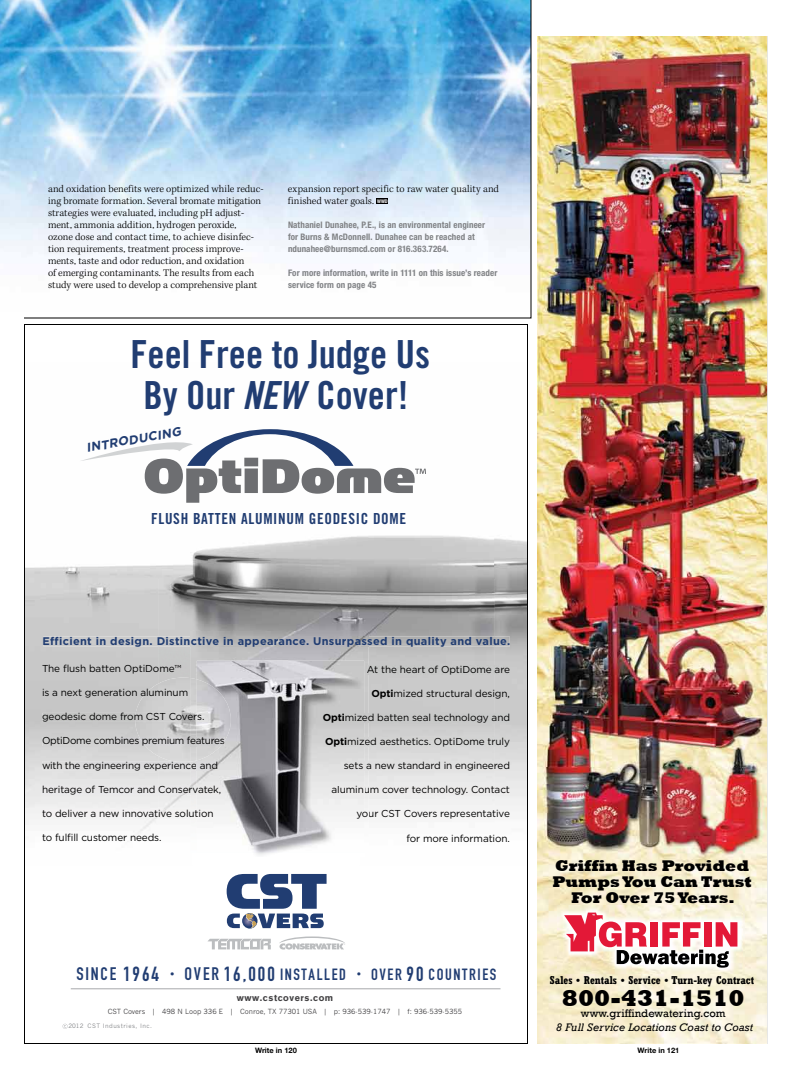
<style>
.page{position:relative;width:792px;height:1080px;background:#fff}
.page>*{position:absolute;margin:0;border:0;box-sizing:border-box;transform-origin:0 0}
.t1{font:38.7px/40.6px "Trade Gothic Bold Cond Twenty";color:#213d72;text-align:center}
.t2{font:800 23.3px "Rockwell";color:#000}
.t3{font:17.9px "DIN Engschrift";letter-spacing:.1em;color:#213d72}
.t4{font:16.1px "DIN Engschrift";letter-spacing:.1em;color:#213d72}
.t5{font:800 15.9px/15.9px "Rockwell";color:#000;text-align:center}
.t6{font:15.2px "Trade Gothic Bold Cond Twenty";letter-spacing:.045em;color:#213d72}
.t7{font:italic 700 12.5px "Gotham";color:#213d72}
.t8{font:700 condensed 11.2px "Rockwell";color:#000}
.t9{font:italic 11.2px "Rockwell";letter-spacing:.01em;color:#000}
.t10{font:11.2px "Rockwell";color:#000}
.t11{font:700 11.1px "Gotham";letter-spacing:.03em;color:#213d72}
.t12{font:300 10.5px/12px "Kepler Std";color:#000}
.t13{font:10px "Gotham";letter-spacing:-.01em;color:#000}
.t14{font:10px "Gotham";letter-spacing:-.03em;color:#000}
.t15{font:700 condensed 9px/12px "Helvetica Neue LT Std";letter-spacing:.01em;color:#808285}
.t16{font:900 9px "Akzidenz Grotesk";letter-spacing:.06em;color:#414042}
.t17{font:700 7.5px "Helvetica Neue LT Std";color:#000}
.t18{font:7px "News Gothic";color:#414042}
.t19{font:6px "News Gothic";letter-spacing:.07em;color:#808285}
.s1{font-family:"Helvetica Neue LT Std";font-weight:700;font-stretch:condensed;font-size:5px;color:#fff}
.s2{font-family:"Trade Gothic Bold Cond Twenty Obl"}
.s3{font-weight:700}
.s4{font-size:20.2px}
.s5{font-size:17.9px}
</style>
<div class="page">
<img style="left:0;top:0;width:24px;height:257px">
<img style="left:537px;top:36px;width:230px;height:1008px">
<img style="left:557px;top:906px;width:186px;height:67px">
<svg style="left:564px;top:913px;width:173px;height:55px"></svg>
<svg style="left:24px;top:0;width:508px;height:318px"></svg>
<img style="left:26px;top:535px;width:468px;height:43px">
<img style="left:494px;top:538px;width:32px;height:274px">
<img style="left:26px;top:578px;width:132px;height:264px">
<img style="left:158px;top:578px;width:337px;height:72px">
<img style="left:158px;top:770px;width:33px;height:49px">
<img style="left:369px;top:665px;width:141px;height:9px">
<img style="left:369px;top:714px;width:141px;height:9px">
<img style="left:369px;top:738px;width:141px;height:9px">
<img style="left:369px;top:762px;width:141px;height:9px">
<img style="left:369px;top:786px;width:141px;height:9px">
<img style="left:43px;top:713px;width:92px;height:9px">
<img style="left:43px;top:737px;width:92px;height:9px">
<img style="left:42px;top:761px;width:131px;height:9px">
<img style="left:43px;top:785px;width:148px;height:9px">
<img style="left:42px;top:809px;width:149px;height:8px">
<img style="left:43px;top:636px;width:467px;height:10px">
<svg style="left:81px;top:429px;width:345px;height:74px"></svg>
<hr style="left:71px;top:989px;width:430px;height:1px;background:#a7a9ac">
<svg style="left:63px;top:1024px;width:5px;height:5px"></svg>
<svg style="left:227px;top:874px;width:100px;height:55px"></svg>
<svg style="left:279px;top:936px;width:66px;height:14px"></svg>
<svg style="left:208px;top:939px;width:63px;height:10px"></svg>
<img style="left:135px;top:678px;width:56px;height:83px">
<img style="left:139px;top:737px;width:52px;height:9px">
<img style="left:191px;top:631px;width:178px;height:221px">
<svg style="left:367px;top:665px;width:2px;height:9px"></svg>
<svg style="left:364px;top:714px;width:5px;height:9px"></svg>
<svg style="left:364px;top:738px;width:5px;height:9px"></svg>
<svg style="left:364px;top:762px;width:5px;height:9px"></svg>
<svg style="left:364px;top:786px;width:5px;height:9px"></svg>
<img style="left:191px;top:678px;width:6px;height:174px">
<svg style="left:191px;top:737px;width:6px;height:9px"></svg>
<svg style="left:173px;top:761px;width:24px;height:9px"></svg>
<svg style="left:191px;top:785px;width:6px;height:9px"></svg>
<svg style="left:191px;top:809px;width:6px;height:8px"></svg>
<img style="left:323px;top:714px;width:21px;height:9px">
<img style="left:346px;top:714px;width:18px;height:9px">
<img style="left:326px;top:738px;width:38px;height:9px">
<img style="left:344px;top:762px;width:20px;height:9px">
<img style="left:332px;top:786px;width:32px;height:9px">
<svg style="left:357px;top:810px;width:12px;height:9px"></svg>
<img style="left:197px;top:679px;width:34px;height:81px">
<svg style="left:191px;top:713px;width:16px;height:9px"></svg>
<img style="left:197px;top:737px;width:28px;height:9px">
<img style="left:197px;top:761px;width:21px;height:9px">
<img style="left:197px;top:785px;width:24px;height:9px">
<img style="left:197px;top:809px;width:17px;height:8px">
<p class="t12" style="left:48px;top:183px;width:217px">and oxidation benefits were optimized while reduc&shy;ing bromate formation. Several bromate mitigation strategies were evaluated, including pH adjust&shy;ment, ammonia addition, hydrogen peroxide, ozone dose and contact time, to achieve disinfec&shy;tion requirements, treatment process improve&shy;ments, taste and odor reduction, and oxidation<br>of emerging contaminants. The results from each study were used to develop a comprehensive plant</p>
<p class="t12" style="left:288px;top:183px;width:213px">expansion report specific to raw water quality and finished water goals. <span class="s1">WWD</span></p>
<p class="t15" style="left:288px;top:219px;width:199px">Nathaniel Dunahee, P.E., is an environmental engineer for Burns &amp; McDonnell. Dunahee can be reached at ndunahee@burnsmcd.com or 816.363.7264.</p>
<p class="t15" style="left:288px;top:267px;width:211px">For more information, write in 1111 on this issue’s reader service form on page 45</p>
<h1 class="t1" style="left:131px;top:334px;width:301px">Feel Free to Judge Us<br>By Our <span class="s2">NEW</span> Cover!</h1>
<p class="t7" style="left:85px;top:441px;width:98px;rotate:-10deg">INTRODUCING</p>
<h3 class="t6" style="left:151px;top:509px;width:257px">FLUSH BATTEN ALUMINUM GEODESIC DOME</h3>
<p class="t11" style="left:42px;top:634px;width:470px">Efficient in design. Distinctive in appearance. Unsurpassed in quality and value.</p>
<p class="t13" style="left:42px;top:663px;width:141px">The flush batten OptiDome™</p>
<p class="t13" style="left:42px;top:687px;width:148px">is a next generation aluminum</p>
<p class="t13" style="left:42px;top:711px;width:164px">geodesic dome from CST Covers.</p>
<p class="t14" style="left:42px;top:735px;width:184px">OptiDome combines premium features</p>
<p class="t13" style="left:42px;top:759px;width:178px">with the engineering experience and</p>
<p class="t13" style="left:42px;top:784px;width:181px">heritage of Temcor and Conservatek,</p>
<p class="t13" style="left:42px;top:808px;width:173px">to deliver a new innovative solution</p>
<p class="t13" style="left:42px;top:832px;width:121px">to fulfill customer needs.</p>
<p class="t13" style="left:367px;top:664px;width:145px">At the heart of OptiDome are</p>
<p class="t13" style="left:371px;top:688px;width:140px"><span class="s3">Opti</span>mized structural design,</p>
<p class="t13" style="left:323px;top:712px;width:189px"><span class="s3">Opti</span>mized batten seal technology and</p>
<p class="t13" style="left:325px;top:736px;width:186px"><span class="s3">Opti</span>mized aesthetics. OptiDome truly</p>
<p class="t13" style="left:344px;top:760px;width:168px">sets a new standard in engineered</p>
<p class="t13" style="left:331px;top:784px;width:180px">aluminum cover technology. Contact</p>
<p class="t13" style="left:356px;top:808px;width:155px">your CST Covers representative</p>
<p class="t13" style="left:406px;top:833px;width:105px">for more information.</p>
<h3 class="t3" style="left:77px;top:964px;width:84px">SINCE <span class="s4">1964</span></h3>
<h3 class="t4" style="left:185px;top:965px;width:163px"><span class="s5">OVER</span> <span class="s4">16,000</span> INSTALLED</h3>
<h3 class="t4" style="left:371px;top:965px;width:127px">OVER <span class="s4">90</span> COUNTRIES</h3>
<p class="t16" style="left:237px;top:993px;width:98px">www.cstcovers.com</p>
<p class="t18" style="left:108px;top:1007px;width:356px">CST Covers | 498 N Loop 336 E | Conroe, TX 77301 USA | p: 936-539-1747 | f: 936-539-5355</p>
<p class="t19" style="left:68px;top:1023px;width:85px">2012 CST Industries, Inc.</p>
<p class="t17" style="left:255px;top:1045px;width:43px">Write in 120</p>
<h3 class="t5" style="left:552px;top:858px;width:201px">Griffin Has Provided<br>Pumps You Can Trust<br>For Over 75 Years.</h3>
<p class="t8" style="left:550px;top:974px;width:206px">Sales • Rentals • Service • Turn-key Contract</p>
<h2 class="t2" style="left:562px;top:985px;width:184px">800-431-1510</h2>
<p class="t10" style="left:581px;top:1007px;width:146px">www.griffindewatering.com</p>
<p class="t9" style="left:556px;top:1021px;width:198px">8 Full Service Locations Coast to Coast</p>
<p class="t17" style="left:638px;top:1045px;width:43px">Write in 121</p>
</div>
